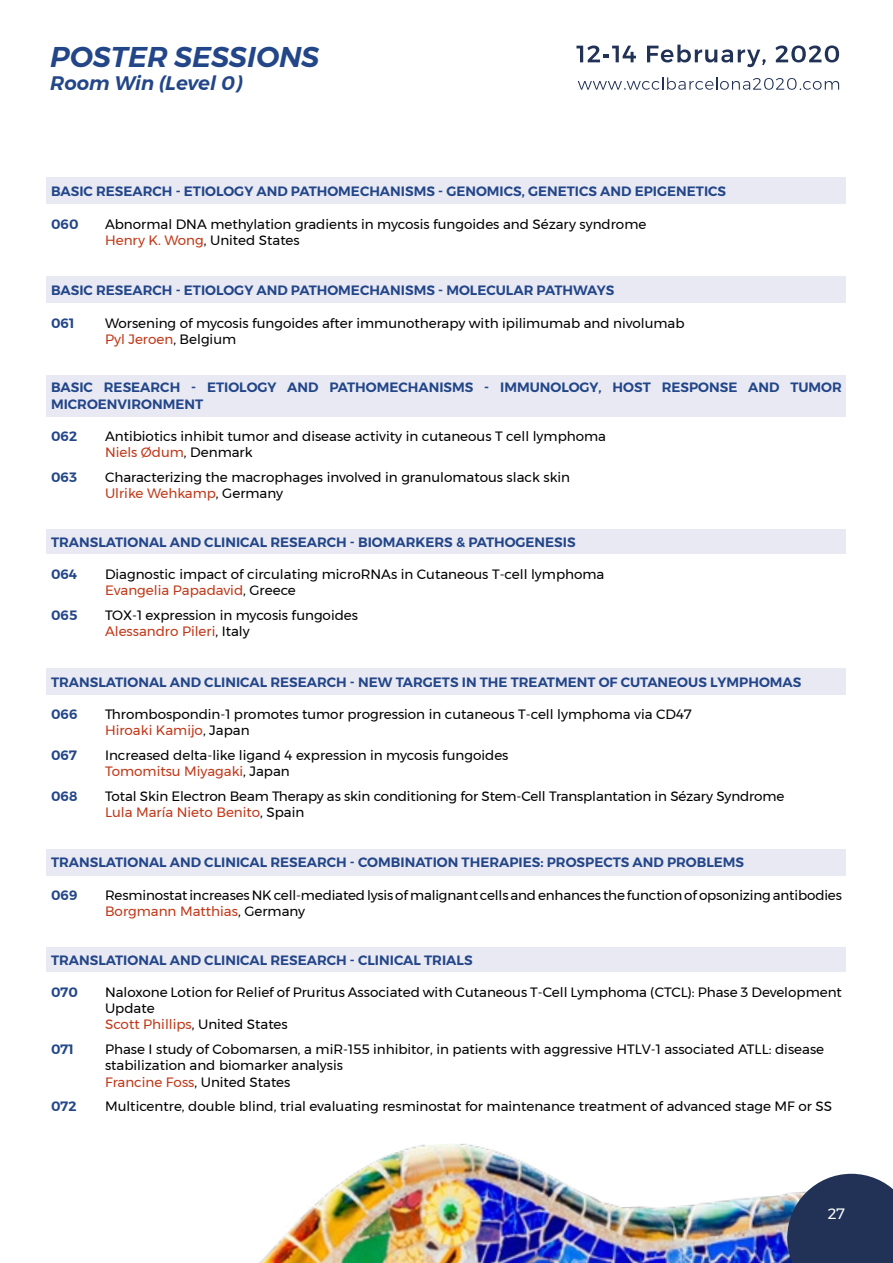
<style>
.page{position:relative;width:893px;height:1263px;background:#fff}
.page>*{position:absolute;margin:0;border:0;box-sizing:border-box;transform-origin:0 0}
.t1{font:italic 600 28.5px "Montserrat";color:#224688}
.t2{font:italic 600 19.5px "Montserrat";color:#224688}
.t3{font:15px "Montserrat";color:#fff}
.t4{font:13.5px/16.2px "Montserrat";color:#000}
.t5{font:600 13.5px/16.2px "Montserrat";color:#224688}
.s1{color:#c03818}
</style>
<div class="page">
<img style="left:259px;top:1144px;width:528px;height:119px">
<svg style="left:787px;top:1174px;width:106px;height:89px;background:#374768"></svg>
<svg style="left:576px;top:46px;width:60px;height:16px"></svg>
<svg style="left:647px;top:45px;width:119px;height:22px"></svg>
<svg style="left:775px;top:46px;width:64px;height:16px"></svg>
<svg style="left:578px;top:77px;width:261px;height:13px"></svg>
<div style="left:47px;top:177px;width:799px;height:27px;background:#e9e9f4"></div>
<div style="left:47px;top:276px;width:799px;height:27px;background:#e9e9f4"></div>
<div style="left:47px;top:375px;width:799px;height:41px;background:#e9e9f4"></div>
<div style="left:47px;top:529px;width:799px;height:25px;background:#e9e9f4"></div>
<div style="left:47px;top:668px;width:799px;height:27px;background:#e9e9f4"></div>
<div style="left:47px;top:849px;width:799px;height:26px;background:#e9e9f4"></div>
<div style="left:47px;top:947px;width:799px;height:25px;background:#e9e9f4"></div>
<h1 class="t1" style="left:50px;top:34px;width:271px">POSTER SESSIONS</h1>
<h2 class="t2" style="left:50px;top:68px;width:194px">Room Win (Level 0)</h2>
<p class="t5" style="left:51px;top:183px;width:677px">BASIC RESEARCH - ETIOLOGY AND PATHOMECHANISMS - GENOMICS, GENETICS AND EPIGENETICS</p>
<p class="t5" style="left:51px;top:216px;width:29px">060</p>
<p class="t4" style="left:105px;top:215px;width:543px">Abnormal DNA methylation gradients in mycosis fungoides and Sézary syndrome<br><span class="s1">Henry K. Wong</span>, United States</p>
<p class="t5" style="left:51px;top:282px;width:565px">BASIC RESEARCH - ETIOLOGY AND PATHOMECHANISMS - MOLECULAR PATHWAYS</p>
<p class="t5" style="left:51px;top:315px;width:25px">061</p>
<p class="t4" style="left:105px;top:314px;width:581px">Worsening of mycosis fungoides after immunotherapy with ipilimumab and nivolumab<br><span class="s1">Pyl Jeroen</span>, Belgium</p>
<p class="t5" style="left:51px;top:379px;width:792px">BASIC RESEARCH - ETIOLOGY AND PATHOMECHANISMS - IMMUNOLOGY, HOST RESPONSE AND TUMOR<br>MICROENVIRONMENT</p>
<p class="t5" style="left:51px;top:428px;width:28px">062</p>
<p class="t4" style="left:105px;top:428px;width:503px">Antibiotics inhibit tumor and disease activity in cutaneous T cell lymphoma<br><span class="s1">Niels Ødum</span>, Denmark</p>
<p class="t5" style="left:51px;top:469px;width:28px">063</p>
<p class="t4" style="left:105px;top:469px;width:467px">Characterizing the macrophages involved in granulomatous slack skin<br><span class="s1">Ulrike Wehkamp</span>, Germany</p>
<p class="t5" style="left:51px;top:534px;width:526px">TRANSLATIONAL AND CLINICAL RESEARCH - BIOMARKERS &amp; PATHOGENESIS</p>
<p class="t5" style="left:51px;top:566px;width:28px">064</p>
<p class="t4" style="left:105px;top:566px;width:501px">Diagnostic impact of circulating microRNAs in Cutaneous T-cell lymphoma<br><span class="s1">Evangelia Papadavid</span>, Greece</p>
<p class="t5" style="left:51px;top:607px;width:28px">065</p>
<p class="t4" style="left:105px;top:607px;width:255px">TOX-1 expression in mycosis fungoides<br><span class="s1">Alessandro Pileri</span>, Italy</p>
<p class="t5" style="left:51px;top:674px;width:752px">TRANSLATIONAL AND CLINICAL RESEARCH - NEW TARGETS IN THE TREATMENT OF CUTANEOUS LYMPHOMAS</p>
<p class="t5" style="left:51px;top:706px;width:28px">066</p>
<p class="t4" style="left:105px;top:706px;width:588px">Thrombospondin-1 promotes tumor progression in cutaneous T-cell lymphoma via CD47<br><span class="s1">Hiroaki Kamijo</span>, Japan</p>
<p class="t5" style="left:51px;top:747px;width:27px">067</p>
<p class="t4" style="left:105px;top:747px;width:405px">Increased delta-like ligand 4 expression in mycosis fungoides<br><span class="s1">Tomomitsu Miyagaki</span>, Japan</p>
<p class="t5" style="left:51px;top:788px;width:28px">068</p>
<p class="t4" style="left:105px;top:788px;width:681px">Total Skin Electron Beam Therapy as skin conditioning for Stem-Cell Transplantation in Sézary Syndrome<br><span class="s1">Lula María Nieto Benito</span>, Spain</p>
<p class="t5" style="left:51px;top:854px;width:695px">TRANSLATIONAL AND CLINICAL RESEARCH - COMBINATION THERAPIES: PROSPECTS AND PROBLEMS</p>
<p class="t5" style="left:51px;top:887px;width:28px">069</p>
<p class="t4" style="left:105px;top:887px;width:738px">Resminostat increases NK cell-mediated lysis of malignant cells and enhances the function of opsonizing antibodies<br><span class="s1">Borgmann Matthias</span>, Germany</p>
<p class="t5" style="left:51px;top:952px;width:423px">TRANSLATIONAL AND CLINICAL RESEARCH - CLINICAL TRIALS</p>
<p class="t5" style="left:51px;top:984px;width:28px">070</p>
<p class="t4" style="left:105px;top:984px;width:738px">Naloxone Lotion for Relief of Pruritus Associated with Cutaneous T-Cell Lymphoma (CTCL): Phase 3 Development<br>Update<br><span class="s1">Scott Phillips</span>, United States</p>
<p class="t5" style="left:51px;top:1041px;width:24px">071</p>
<p class="t4" style="left:105px;top:1041px;width:721px">Phase I study of Cobomarsen, a miR-155 inhibitor, in patients with aggressive HTLV-1 associated ATLL: disease stabilization and biomarker analysis<br><span class="s1">Francine Foss</span>, United States</p>
<p class="t5" style="left:51px;top:1098px;width:27px">072</p>
<p class="t4" style="left:105px;top:1098px;width:729px">Multicentre, double blind, trial evaluating resminostat for maintenance treatment of advanced stage MF or SS</p>
<p class="t3" style="left:828px;top:1202px;width:19px">27</p>
</div>
